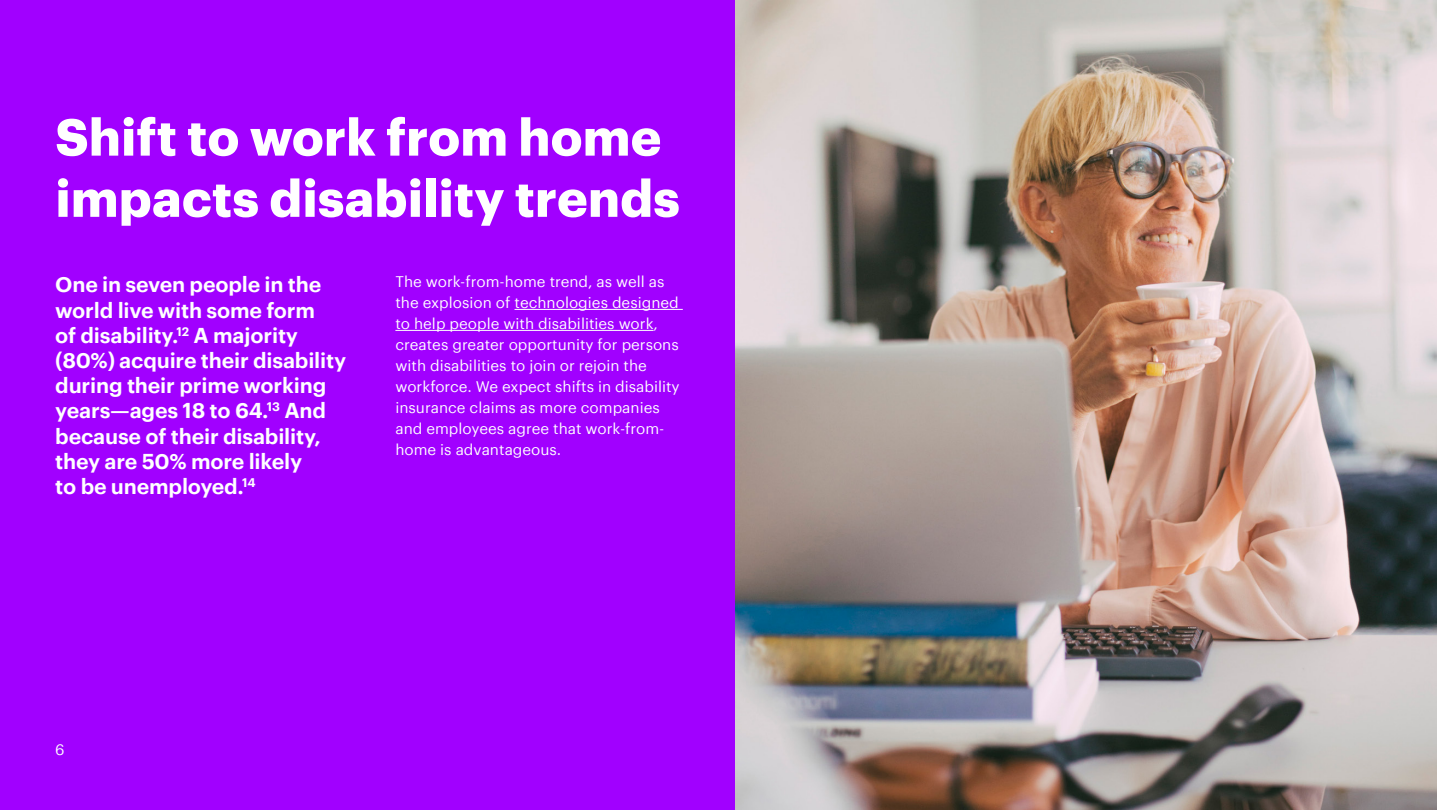
<style>
.page{position:relative;width:1437px;height:810px;background:#fff}
.page>*{position:absolute;margin:0;border:0;box-sizing:border-box;transform-origin:0 0}
.L1T{font:700 51px/61.2px "Graphik";color:#fff}
.Call{font:600 21px/25.2px "Graphik";letter-spacing:-.01em;color:#fff}
.Body{font:15px/21px "Graphik";color:#fff}
</style>
<div class="page">
<div style="left:0;top:0;width:735px;height:810px;background:#a100ff"></div>
<img style="left:735px;top:0;width:701px;height:810px">
<hr style="left:514px;top:309px;width:169px;height:1px;background:#fff">
<hr style="left:395px;top:330px;width:258px;height:1px;background:#fff">
<p class="L1T" style="left:55px;top:102px;width:626px">Shift to work from home impacts disability trends</p>
<p class="Call" style="left:55px;top:270px;width:292px">One in seven people in the world live with some form<br>of disability.<sup>12</sup> A majority (80%) acquire their disability during their prime working years—ages 18 to 64.<sup>13</sup> And because of their disability, they are 50% more likely<br>to be unemployed.<sup>14</sup></p>
<p class="Body" style="left:395px;top:270px;width:286px">The work-from-home trend, as well as the explosion of technologies designed to help people with disabilities work, creates greater opportunity for persons with disabilities to join or rejoin the workforce. We expect shifts in disability insurance claims as more companies and employees agree that work-from&shy;home is advantageous.</p>
<p class="Body" style="left:55px;top:738px;width:11px">6</p>
</div>
